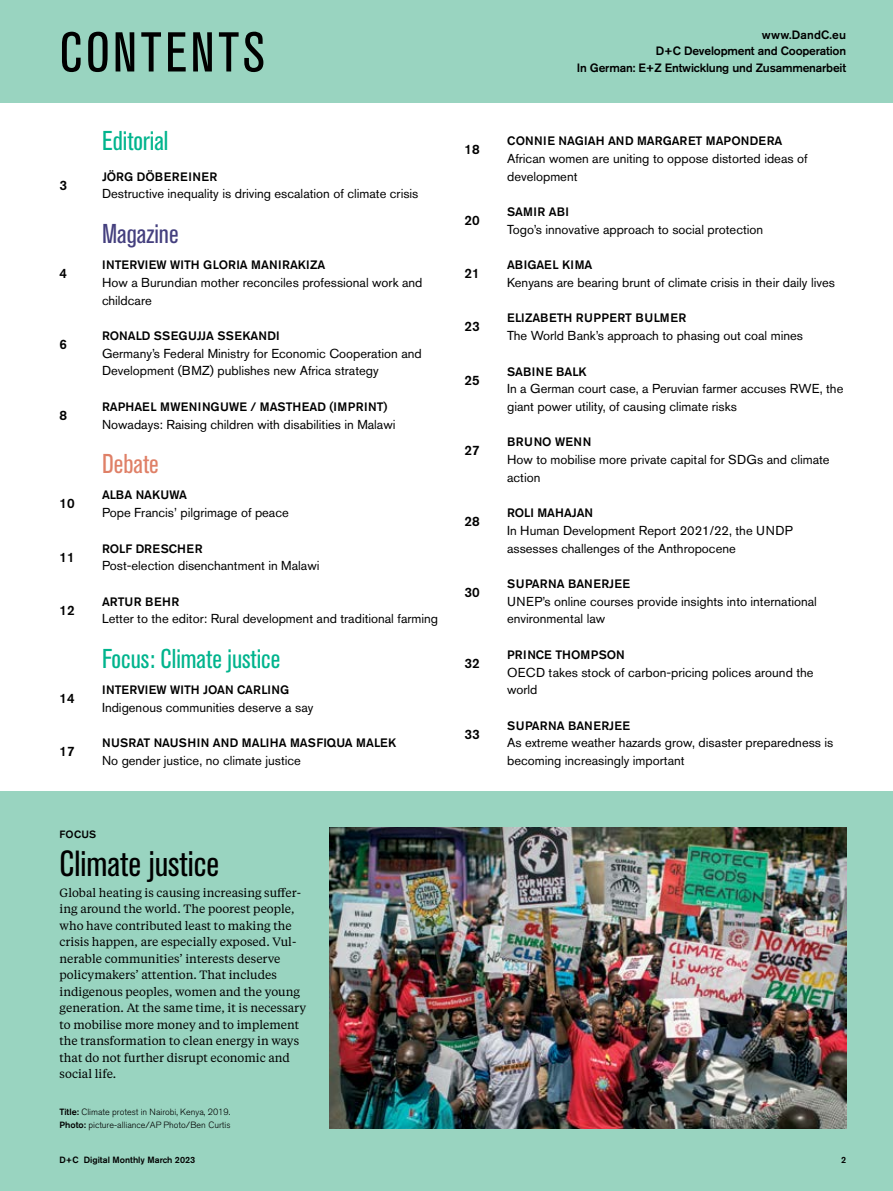
<style>
.page{position:relative;width:893px;height:1191px;background:#fff}
.page>*{position:absolute;margin:0;border:0;box-sizing:border-box;transform-origin:0 0}
.t1{font:condensed 55.5px "Akzidenz Grotesk BE";letter-spacing:.065em;color:#000}
.t2{font:condensed 36px "Akzidenz Grotesk BE";color:#000}
.t3{font:condensed 27px "Akzidenz Grotesk BE";color:#00b48d}
.t4{font:condensed 27px "Akzidenz Grotesk BE";color:#443f7e}
.t5{font:condensed 27px "Akzidenz Grotesk BE";color:#df8067}
.t6{font:500 13.5px "Akzidenz Grotesk BE";color:#000}
.t7{font:12.9px/17.7px "Akzidenz Grotesk BE";color:#000}
.t8{font:500 12.15px "Akzidenz Grotesk BE";color:#000}
.t9{font:500 12.15px "Akzidenz Grotesk BE";letter-spacing:.02em;color:#000}
.t10{font:500 12.15px "Akzidenz Grotesk BE";letter-spacing:.04em;color:#000}
.t11{font:12px/16.5px "Tiempos Text";color:#000}
.t12{font:500 12px/16.5px "Akzidenz Grotesk BE";letter-spacing:-.015em;color:#000;text-align:right}
.t13{font:500 10.5px "Akzidenz Grotesk BE";letter-spacing:.015em;color:#000}
.t14{font:300 9px/13.5px "Akzidenz Grotesk BE";color:#000}
.t15{font:500 9px "Akzidenz Grotesk BE";color:#000}
.s1{font-weight:500}
</style>
<div class="page">
<div style="left:0;top:791px;width:893px;height:400px;background:#99d4c0"></div>
<div style="left:0;top:0;width:893px;height:102px;background:#99d4c0"></div>
<img style="left:330px;top:827px;width:516px;height:301px">
<h1 class="t1" style="left:60px;top:21px;width:207px">CONTENTS</h1>
<p class="t6" style="left:60px;top:177px;width:9px">3</p>
<p class="t6" style="left:60px;top:265px;width:9px">4</p>
<p class="t6" style="left:60px;top:336px;width:9px">6</p>
<p class="t6" style="left:60px;top:407px;width:9px">8</p>
<p class="t6" style="left:60px;top:495px;width:17px">10</p>
<p class="t6" style="left:60px;top:548px;width:17px">11</p>
<p class="t6" style="left:60px;top:601px;width:17px">12</p>
<p class="t6" style="left:60px;top:690px;width:17px">14</p>
<p class="t6" style="left:60px;top:743px;width:17px">17</p>
<h3 class="t3" style="left:102px;top:126px;width:68px">Editorial</h3>
<p class="t10" style="left:102px;top:169px;width:117px">JÖRG DÖBEREINER</p>
<p class="t7" style="left:102px;top:185px;width:318px">Destructive inequality is driving escalation of climate crisis</p>
<h3 class="t4" style="left:102px;top:219px;width:78px">Magazine</h3>
<p class="t8" style="left:102px;top:257px;width:225px">INTERVIEW WITH GLORIA MANIRAKIZA</p>
<p class="t7" style="left:102px;top:273px;width:322px">How a Burundian mother reconciles professional work and childcare</p>
<p class="t8" style="left:102px;top:328px;width:179px">RONALD SSEGUJJA SSEKANDI</p>
<p class="t7" style="left:102px;top:344px;width:321px">Germany’s Federal Ministry for Economic Cooperation and<br>Development (BMZ) publishes new Africa strategy</p>
<p class="t9" style="left:102px;top:399px;width:287px">RAPHAEL MWENINGUWE / MASTHEAD (IMPRINT)</p>
<p class="t7" style="left:102px;top:415px;width:295px">Nowadays: Raising children with disabilities in Malawi</p>
<h3 class="t5" style="left:102px;top:449px;width:58px">Debate</h3>
<p class="t8" style="left:102px;top:488px;width:87px">ALBA NAKUWA</p>
<p class="t7" style="left:102px;top:504px;width:188px">Pope Francis’ pilgrimage of peace</p>
<p class="t8" style="left:102px;top:541px;width:102px">ROLF DRESCHER</p>
<p class="t7" style="left:102px;top:557px;width:219px">Post-election disenchantment in Malawi</p>
<p class="t10" style="left:102px;top:594px;width:79px">ARTUR BEHR</p>
<p class="t7" style="left:102px;top:610px;width:338px">Letter to the editor: Rural development and traditional farming</p>
<h3 class="t3" style="left:102px;top:643px;width:180px">Focus: Climate justice</h3>
<p class="t8" style="left:102px;top:682px;width:189px">INTERVIEW WITH JOAN CARLING</p>
<p class="t7" style="left:102px;top:698px;width:213px">Indigenous communities deserve a say</p>
<p class="t8" style="left:102px;top:735px;width:296px">NUSRAT NAUSHIN AND MALIHA MASFIQUA MALEK</p>
<p class="t7" style="left:102px;top:751px;width:200px">No gender justice, no climate justice</p>
<p class="t13" style="left:60px;top:827px;width:38px">FOCUS</p>
<h2 class="t2" style="left:60px;top:843px;width:161px">Climate justice</h2>
<p class="t11" style="left:60px;top:883px;width:248px">Global heating is causing increasing suffer&shy;ing around the world. The poorest people, who have contributed least to making the crisis happen, are especially exposed. Vul&shy;nerable communities’ interests deserve policymakers’ attention. That includes indigenous peoples, women and the young generation. At the same time, it is necessary to mobilise more money and to implement the transformation to clean energy in ways that do not further disrupt economic and social life.</p>
<p class="t14" style="left:60px;top:1104px;width:172px"><span class="s1">Title:</span> Climate protest in Nairobi, Kenya, 2019.<br><span class="s1">Photo:</span> picture-alliance/AP Photo/Ben Curtis</p>
<p class="t6" style="left:465px;top:141px;width:17px">18</p>
<p class="t6" style="left:465px;top:212px;width:17px">20</p>
<p class="t6" style="left:465px;top:265px;width:17px">21</p>
<p class="t6" style="left:465px;top:318px;width:17px">23</p>
<p class="t6" style="left:465px;top:371px;width:17px">25</p>
<p class="t6" style="left:465px;top:442px;width:17px">27</p>
<p class="t6" style="left:465px;top:513px;width:17px">28</p>
<p class="t6" style="left:465px;top:584px;width:17px">30</p>
<p class="t6" style="left:465px;top:655px;width:17px">32</p>
<p class="t6" style="left:465px;top:725px;width:17px">33</p>
<p class="t12" style="left:577px;top:26px;width:271px">www.DandC.eu<br>D+C Development and Cooperation<br>In German: E+Z Entwicklung und Zusammenarbeit</p>
<p class="t8" style="left:507px;top:134px;width:277px">CONNIE NAGIAH AND MARGARET MAPONDERA</p>
<p class="t7" style="left:507px;top:150px;width:302px">African women are uniting to oppose distorted ideas of development</p>
<p class="t9" style="left:507px;top:204px;width:64px">SAMIR ABI</p>
<p class="t7" style="left:507px;top:220px;width:258px">Togo’s innovative approach to social protection</p>
<p class="t8" style="left:507px;top:257px;width:87px">ABIGAEL KIMA</p>
<p class="t7" style="left:507px;top:273px;width:329px">Kenyans are bearing brunt of climate crisis in their daily lives</p>
<p class="t9" style="left:507px;top:311px;width:181px">ELIZABETH RUPPERT BULMER</p>
<p class="t7" style="left:507px;top:327px;width:297px">The World Bank’s approach to phasing out coal mines</p>
<p class="t8" style="left:507px;top:364px;width:81px">SABINE BALK</p>
<p class="t7" style="left:507px;top:380px;width:338px">In a German court case, a Peruvian farmer accuses RWE, the giant power utility, of causing climate risks</p>
<p class="t10" style="left:507px;top:434px;width:86px">BRUNO WENN</p>
<p class="t7" style="left:507px;top:450px;width:324px">How to mobilise more private capital for SDGs and climate action</p>
<p class="t8" style="left:507px;top:505px;width:88px">ROLI MAHAJAN</p>
<p class="t7" style="left:507px;top:521px;width:287px">In Human Development Report 2021/22, the UNDP assesses challenges of the Anthropocene</p>
<p class="t10" style="left:507px;top:576px;width:125px">SUPARNA BANERJEE</p>
<p class="t7" style="left:507px;top:592px;width:311px">UNEP’s online courses provide insights into international environmental law</p>
<p class="t8" style="left:507px;top:647px;width:119px">PRINCE THOMPSON</p>
<p class="t7" style="left:507px;top:663px;width:308px">OECD takes stock of carbon-pricing polices around the world</p>
<p class="t10" style="left:507px;top:718px;width:125px">SUPARNA BANERJEE</p>
<p class="t7" style="left:507px;top:734px;width:328px">As extreme weather hazards grow, disaster preparedness is becoming increasingly important</p>
<p class="t15" style="left:60px;top:1154px;width:137px">D+C Digital Monthly March 2023</p>
<p class="t15" style="left:841px;top:1154px;width:7px">2</p>
</div>
